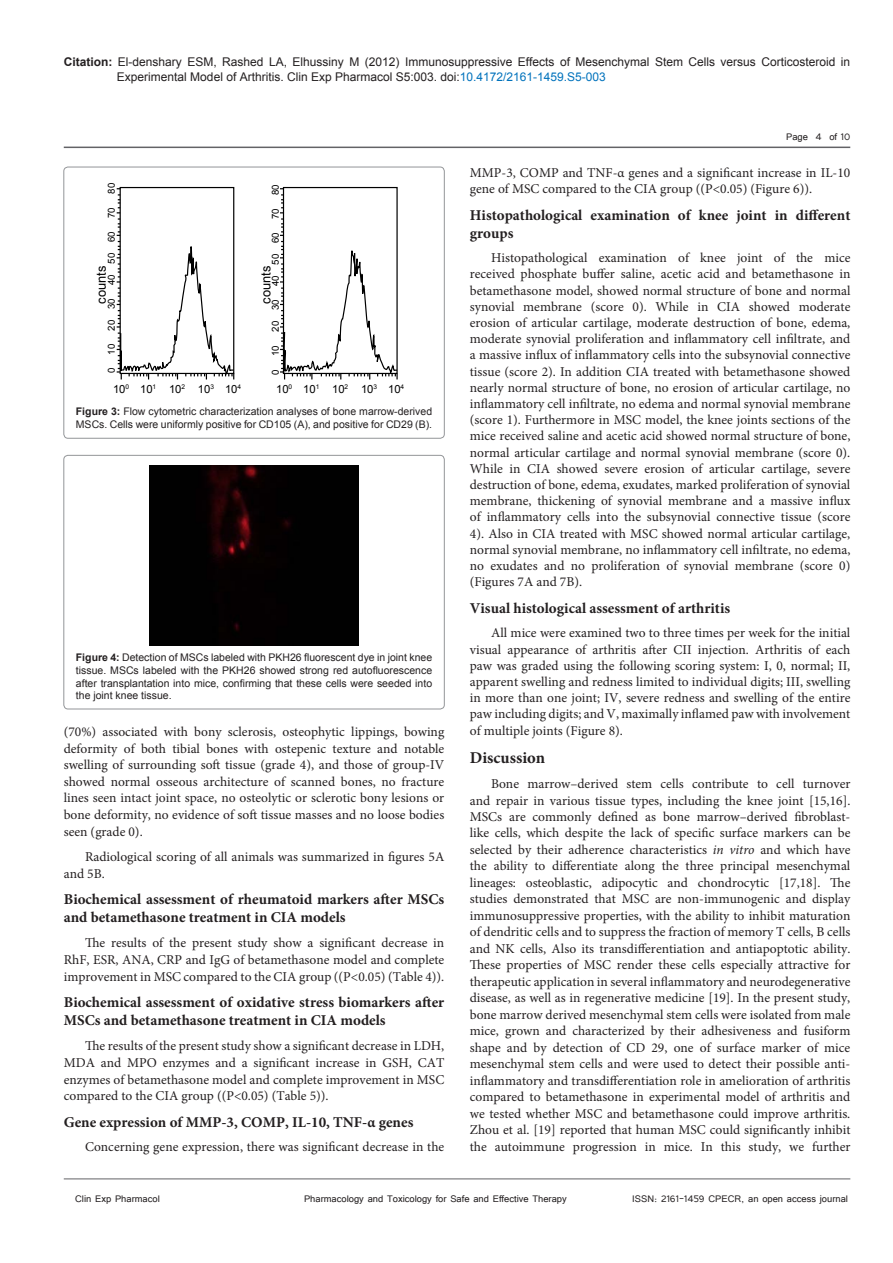
<style>
.page{position:relative;width:893px;height:1263px;background:#fff}
.page>*{position:absolute;margin:0;border:0;box-sizing:border-box;transform-origin:0 0}
.t1{font:700 16.5px "Minion Pro";color:#231f20}
.t2{font:700 15px/18px "Minion Pro";color:#231f20}
.t3{font:13.5px/16.2px "Minion Pro";color:#231f20;text-align:justify}
.t4{font:12.9px "Arial";color:#000}
.t5{font:12px/14.4px "Arial";color:#231f20}
.t6{font:12px "Tunga";color:#231f20}
.t7{font:11.25px "Arial";color:#000}
.t8{font:10.5px/12.6px "Arial";color:#231f20}
.t9{font:9.6px "Arial";color:#000}
.s1{font-weight:700}
.s2{color:#0072bc}
.s3{font-style:italic}
</style>
<div class="page">
<hr style="left:64px;top:147px;width:786px;height:1px;background:#636366">
<hr style="left:64px;top:1179px;width:786px;height:1px;background:#636366">
<div style="left:64px;top:167px;width:380px;height:271px;border:1px solid #939598;border-radius:4px"></div>
<svg style="left:117px;top:188px;width:118px;height:192px"></svg>
<svg style="left:280px;top:188px;width:118px;height:192px"></svg>
<div style="left:64px;top:455px;width:380px;height:254px;border:1px solid #939598;border-radius:4px"></div>
<img style="left:150px;top:465px;width:208px;height:180px">
<p class="t5" style="left:117px;top:55px;width:735px;text-indent:-53px"><span class="s1">Citation:</span> El-denshary ESM, Rashed LA, Elhussiny M (2012) Immunosuppressive Effects of Mesenchymal Stem Cells versus Corticosteroid in<br>Experimental Model of Arthritis. Clin Exp Pharmacol S5:003. doi:<span class="s2">10.4172/2161-1459.S5-003</span></p>
<p class="t9" style="left:105px;top:194px;width:12px;rotate:-90deg">80</p>
<p class="t9" style="left:105px;top:218px;width:12px;rotate:-90deg">70</p>
<p class="t9" style="left:269px;top:195px;width:12px;rotate:-90deg">80</p>
<p class="t9" style="left:269px;top:219px;width:12px;rotate:-90deg">70</p>
<p class="t9" style="left:105px;top:285px;width:55px;rotate:-90deg">40 50 60</p>
<p class="t9" style="left:269px;top:286px;width:55px;rotate:-90deg">40 50 60</p>
<p class="t4" style="left:93px;top:304px;width:39px;rotate:-90deg">counts</p>
<p class="t4" style="left:258px;top:304px;width:39px;rotate:-90deg">counts</p>
<p class="t9" style="left:105px;top:331px;width:34px;rotate:-90deg">20 30</p>
<p class="t9" style="left:269px;top:332px;width:34px;rotate:-90deg">20 30</p>
<p class="t9" style="left:105px;top:355px;width:12px;rotate:-90deg">10</p>
<p class="t9" style="left:105px;top:373px;width:7px;rotate:-90deg">0</p>
<p class="t9" style="left:269px;top:356px;width:12px;rotate:-90deg">10</p>
<p class="t9" style="left:269px;top:375px;width:7px;rotate:-90deg">0</p>
<p class="t7" style="left:113px;top:382px;width:130px">10<sup>0</sup> 10<sup>1</sup> 10<sup>2</sup> 10<sup>3</sup> 10<sup>4</sup></p>
<p class="t7" style="left:276px;top:382px;width:130px">10<sup>0</sup> 10<sup>1</sup> 10<sup>2</sup> 10<sup>3</sup> 10<sup>4</sup></p>
<p class="t8" style="left:76px;top:406px;width:358px"><span class="s1">Figure 3:</span> Flow cytometric characterization analyses of bone marrow-derived<br>MSCs. Cells were uniformly positive for CD105 (A), and positive for CD29 (B).</p>
<p class="t8" style="left:76px;top:651px;width:358px;text-align:justify"><span class="s1">Figure 4:</span> Detection of MSCs labeled with PKH26 fluorescent dye in joint knee tissue. MSCs labeled with the PKH26 showed strong red autofluorescence after transplantation into mice, confirming that these cells were seeded into the joint knee tissue.</p>
<p class="t3" style="left:64px;top:723px;width:382px;line-height:16.6px">(70%) associated with bony sclerosis, osteophytic lippings, bowing deformity of both tibial bones with ostepenic texture and notable swelling of surrounding soft tissue (grade 4), and those of group-IV showed normal osseous architecture of scanned bones, no fracture lines seen intact joint space, no osteolytic or sclerotic bony lesions or bone deformity, no evidence of soft tissue masses and no loose bodies seen (grade 0).</p>
<p class="t3" style="left:64px;top:848px;width:382px;line-height:16.6px;text-indent:21px">Radiological scoring of all animals was summarized in figures 5A and 5B.</p>
<p class="t2" style="left:64px;top:890px;width:382px">Biochemical assessment of rheumatoid markers after MSCs and betamethasone treatment in CIA models</p>
<p class="t3" style="left:64px;top:935px;width:382px;line-height:16.6px;text-indent:21px">The results of the present study show a significant decrease in RhF, ESR, ANA, CRP and IgG of betamethasone model and complete improvement in MSC compared to the CIA group ((P&lt;0.05) (Table 4)).</p>
<p class="t2" style="left:64px;top:993px;width:382px">Biochemical assessment of oxidative stress biomarkers after<br>MSCs and betamethasone treatment in CIA models</p>
<p class="t3" style="left:64px;top:1038px;width:382px;line-height:16.6px;text-indent:21px">The results of the present study show a significant decrease in LDH, MDA and MPO enzymes and a significant increase in GSH, CAT enzymes of betamethasone model and complete improvement in MSC compared to the CIA group ((P&lt;0.05) (Table 5)).</p>
<p class="t2" style="left:64px;top:1113px;width:351px">Gene expression of MMP-3, COMP, IL-10, TNF-α genes</p>
<p class="t3" style="left:85px;top:1139px;width:361px">Concerning gene expression, there was significant decrease in the</p>
<p class="t6" style="left:786px;top:129px;width:66px">Page 4 of 10</p>
<p class="t3" style="left:470px;top:164px;width:382px">MMP-3, COMP and TNF-α genes and a significant increase in IL-10 gene of MSC compared to the CIA group ((P&lt;0.05) (Figure 6)).</p>
<p class="t2" style="left:470px;top:206px;width:382px">Histopathological examination of knee joint in different groups</p>
<p class="t3" style="left:470px;top:250px;width:382px;text-indent:21px">Histopathological examination of knee joint of the mice received phosphate buffer saline, acetic acid and betamethasone in betamethasone model, showed normal structure of bone and normal synovial membrane (score 0). While in CIA showed moderate erosion of articular cartilage, moderate destruction of bone, edema, moderate synovial proliferation and inflammatory cell infiltrate, and a massive influx of inflammatory cells into the subsynovial connective tissue (score 2). In addition CIA treated with betamethasone showed nearly normal structure of bone, no erosion of articular cartilage, no inflammatory cell infiltrate, no edema and normal synovial membrane (score 1). Furthermore in MSC model, the knee joints sections of the mice received saline and acetic acid showed normal structure of bone, normal articular cartilage and normal synovial membrane (score 0).<br>While in CIA showed severe erosion of articular cartilage, severe destruction of bone, edema, exudates, marked proliferation of synovial membrane, thickening of synovial membrane and a massive influx of inflammatory cells into the subsynovial connective tissue (score 4). Also in CIA treated with MSC showed normal articular cartilage, normal synovial membrane, no inflammatory cell infiltrate, no edema, no exudates and no proliferation of synovial membrane (score 0) (Figures 7A and 7B).</p>
<p class="t2" style="left:470px;top:599px;width:262px">Visual histological assessment of arthritis</p>
<p class="t3" style="left:470px;top:625px;width:382px;text-indent:21px">All mice were examined two to three times per week for the initial visual appearance of arthritis after CII injection. Arthritis of each paw was graded using the following scoring system: I, 0, normal; II, apparent swelling and redness limited to individual digits; III, swelling in more than one joint; IV, severe redness and swelling of the entire paw including digits; and V, maximally inflamed paw with involvement of multiple joints (Figure 8).</p>
<p class="t1" style="left:470px;top:746px;width:77px">Discussion</p>
<p class="t3" style="left:470px;top:775px;width:382px;text-indent:21px">Bone marrow–derived stem cells contribute to cell turnover and repair in various tissue types, including the knee joint [15,16].<br>MSCs are commonly defined as bone marrow–derived fibroblast&shy;like cells, which despite the lack of specific surface markers can be selected by their adherence characteristics <span class="s3">in vitro</span> and which have the ability to differentiate along the three principal mesenchymal lineages: osteoblastic, adipocytic and chondrocytic [17,18]. The studies demonstrated that MSC are non-immunogenic and display immunosuppressive properties, with the ability to inhibit maturation of dendritic cells and to suppress the fraction of memory T cells, B cells and NK cells, Also its transdifferentiation and antiapoptotic ability.<br>These properties of MSC render these cells especially attractive for therapeutic application in several inflammatory and neurodegenerative disease, as well as in regenerative medicine [19]. In the present study, bone marrow derived mesenchymal stem cells were isolated from male mice, grown and characterized by their adhesiveness and fusiform shape and by detection of CD 29, one of surface marker of mice mesenchymal stem cells and were used to detect their possible anti&shy;inflammatory and transdifferentiation role in amelioration of arthritis compared to betamethasone in experimental model of arthritis and we tested whether MSC and betamethasone could improve arthritis.<br>Zhou et al. [19] reported that human MSC could significantly inhibit the autoimmune progression in mice. In this study, we further</p>
<p class="t6" style="left:75px;top:1190px;width:86px">Clin Exp Pharmacol</p>
<p class="t6" style="left:304px;top:1190px;width:264px">Pharmacology and Toxicology for Safe and Effective Therapy</p>
<p class="t6" style="left:632px;top:1190px;width:217px">ISSN: 2161-1459 CPECR, an open access journal</p>
</div>
